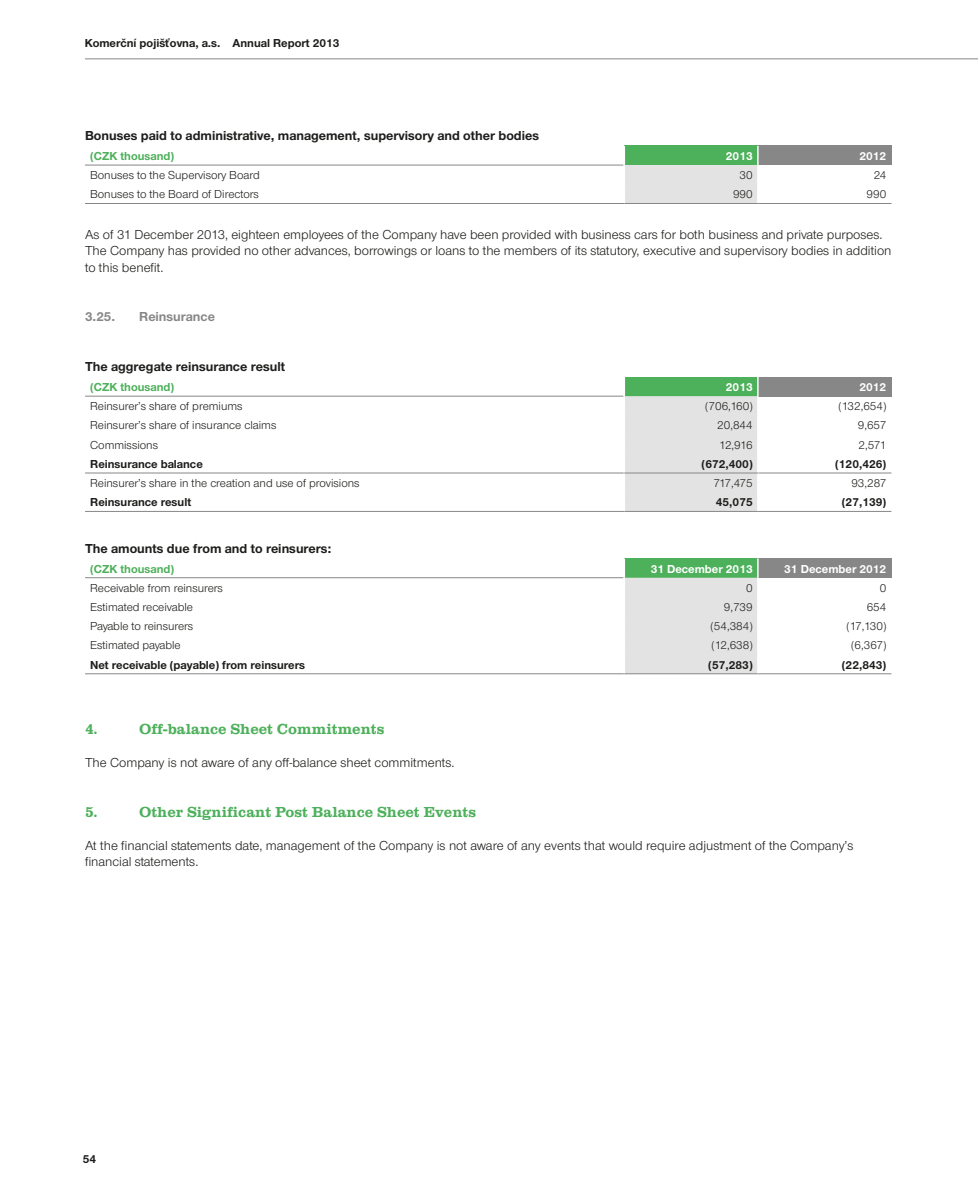
<style>
.page{position:relative;width:978px;height:1191px;background:#fff}
.page>*{position:absolute;margin:0;border:0;box-sizing:border-box;transform-origin:0 0}
.t1{font:700 15px "Clarendon TCE";color:#4db05b}
.t2{font:13.5px/16.5px "Nimbus CEZ";color:#1d1d1b}
.t3{font:700 13.5px "Nimbus CEZ";color:#1d1d1b}
.t4{font:700 13.5px "Nimbus CEZCE";color:#878787}
.t5{font:12px "Nimbus CEZCE";color:#1d1d1b}
.t6{font:700 12px "Nimbus CEZCE";color:#1d1d1b}
.t7{font:700 12px "Nimbus CEZCE";color:#fff}
.t8{font:700 12px "Nimbus CEZCE";color:#4db05b}
</style>
<div class="page">
<hr style="left:85px;top:58px;width:893px;height:1px;background:#878787">
<div style="left:758px;top:146px;width:133px;height:19px;background:#878787"></div>
<hr style="left:85px;top:165px;width:539px;height:1px;background:#878787">
<hr style="left:85px;top:203px;width:539px;height:1px;background:#878787">
<hr style="left:758px;top:203px;width:133px;height:1px;background:#878787">
<svg style="left:625px;top:146px;width:134px;height:57px;background:#b2d2b6"></svg>
<hr style="left:624px;top:203px;width:134px;height:1px;background:#878787">
<div style="left:758px;top:377px;width:133px;height:19px;background:#878787"></div>
<hr style="left:85px;top:396px;width:539px;height:1px;background:#878787">
<hr style="left:85px;top:511px;width:539px;height:1px;background:#878787">
<hr style="left:758px;top:511px;width:133px;height:1px;background:#878787">
<hr style="left:85px;top:472px;width:539px;height:1px;background:#878787">
<hr style="left:758px;top:472px;width:133px;height:1px;background:#878787">
<svg style="left:624px;top:377px;width:135px;height:134px;background:#cddbcf"></svg>
<hr style="left:624px;top:511px;width:134px;height:1px;background:#878787">
<div style="left:758px;top:558px;width:133px;height:20px;background:#878787"></div>
<hr style="left:85px;top:577px;width:539px;height:1px;background:#878787">
<hr style="left:85px;top:673px;width:539px;height:1px;background:#878787">
<hr style="left:758px;top:673px;width:133px;height:1px;background:#878787">
<svg style="left:624px;top:558px;width:135px;height:116px;background:#cadbcc"></svg>
<hr style="left:624px;top:673px;width:134px;height:1px;background:#878787">
<p class="t6" style="left:85px;top:36px;width:257px">Komerční pojišťovna, a.s. Annual Report 2013</p>
<p class="t3" style="left:85px;top:127px;width:456px">Bonuses paid to administrative, management, supervisory and other bodies</p>
<p class="t8" style="left:90px;top:149px;width:86px">(CZK thousand)</p>
<p class="t7" style="left:726px;top:149px;width:28px">2013</p>
<p class="t7" style="left:859px;top:149px;width:28px">2012</p>
<p class="t5" style="left:90px;top:168px;width:171px">Bonuses to the Supervisory Board</p>
<p class="t5" style="left:740px;top:168px;width:15px">30</p>
<p class="t5" style="left:874px;top:168px;width:14px">24</p>
<p class="t5" style="left:90px;top:188px;width:170px">Bonuses to the Board of Directors</p>
<p class="t5" style="left:733px;top:188px;width:21px">990</p>
<p class="t5" style="left:867px;top:188px;width:21px">990</p>
<p class="t2" style="left:85px;top:226px;width:808px">As of 31 December 2013, eighteen employees of the Company have been provided with business cars for both business and private purposes.<br>The Company has provided no other advances, borrowings or loans to the members of its statutory, executive and supervisory bodies in addition to this benefit.</p>
<p class="t4" style="left:85px;top:309px;width:32px">3.25.</p>
<p class="t4" style="left:139px;top:309px;width:78px">Reinsurance</p>
<p class="t3" style="left:85px;top:358px;width:202px">The aggregate reinsurance result</p>
<p class="t8" style="left:90px;top:380px;width:86px">(CZK thousand)</p>
<p class="t7" style="left:726px;top:380px;width:28px">2013</p>
<p class="t7" style="left:859px;top:380px;width:28px">2012</p>
<p class="t5" style="left:90px;top:399px;width:154px">Reinsurer’s share of premiums</p>
<p class="t5" style="left:705px;top:399px;width:49px">(706,160)</p>
<p class="t5" style="left:838px;top:399px;width:49px">(132,654)</p>
<p class="t5" style="left:90px;top:419px;width:188px">Reinsurer’s share of insurance claims</p>
<p class="t5" style="left:717px;top:419px;width:37px">20,844</p>
<p class="t5" style="left:858px;top:419px;width:30px">9,657</p>
<p class="t5" style="left:90px;top:438px;width:70px">Commissions</p>
<p class="t5" style="left:719px;top:438px;width:35px">12,916</p>
<p class="t5" style="left:859px;top:438px;width:29px">2,571</p>
<p class="t6" style="left:90px;top:457px;width:114px">Reinsurance balance</p>
<p class="t6" style="left:702px;top:457px;width:53px">(672,400)</p>
<p class="t6" style="left:835px;top:457px;width:53px">(120,426)</p>
<p class="t5" style="left:90px;top:476px;width:271px">Reinsurer’s share in the creation and use of provisions</p>
<p class="t5" style="left:713px;top:476px;width:41px">717,475</p>
<p class="t5" style="left:851px;top:476px;width:37px">93,287</p>
<p class="t6" style="left:90px;top:495px;width:103px">Reinsurance result</p>
<p class="t6" style="left:716px;top:495px;width:38px">45,075</p>
<p class="t6" style="left:842px;top:495px;width:46px">(27,139)</p>
<p class="t3" style="left:85px;top:540px;width:248px">The amounts due from and to reinsurers:</p>
<p class="t8" style="left:90px;top:561px;width:86px">(CZK thousand)</p>
<p class="t7" style="left:651px;top:561px;width:104px">31 December 2013</p>
<p class="t7" style="left:784px;top:561px;width:104px">31 December 2012</p>
<p class="t5" style="left:90px;top:581px;width:134px">Receivable from reinsurers</p>
<p class="t5" style="left:746px;top:581px;width:8px">0</p>
<p class="t5" style="left:880px;top:581px;width:8px">0</p>
<p class="t5" style="left:90px;top:600px;width:104px">Estimated receivable</p>
<p class="t5" style="left:724px;top:600px;width:30px">9,739</p>
<p class="t5" style="left:867px;top:600px;width:21px">654</p>
<p class="t5" style="left:90px;top:619px;width:105px">Payable to reinsurers</p>
<p class="t5" style="left:711px;top:619px;width:44px">(54,384)</p>
<p class="t5" style="left:846px;top:619px;width:41px">(17,130)</p>
<p class="t5" style="left:90px;top:638px;width:92px">Estimated payable</p>
<p class="t5" style="left:711px;top:638px;width:43px">(12,638)</p>
<p class="t5" style="left:851px;top:638px;width:37px">(6,367)</p>
<p class="t6" style="left:90px;top:657px;width:217px">Net receivable (payable) from reinsurers</p>
<p class="t6" style="left:708px;top:657px;width:46px">(57,283)</p>
<p class="t6" style="left:842px;top:657px;width:46px">(22,843)</p>
<p class="t1" style="left:85px;top:720px;width:14px">4.</p>
<p class="t1" style="left:139px;top:720px;width:247px">Off-balance Sheet Commitments</p>
<p class="t2" style="left:85px;top:754px;width:371px">The Company is not aware of any off-balance sheet commitments.</p>
<p class="t1" style="left:85px;top:803px;width:14px">5.</p>
<p class="t1" style="left:139px;top:803px;width:339px">Other Significant Post Balance Sheet Events</p>
<p class="t2" style="left:85px;top:837px;width:770px">At the financial statements date, management of the Company is not aware of any events that would require adjustment of the Company’s financial statements.</p>
<p class="t6" style="left:83px;top:1152px;width:15px">54</p>
</div>
